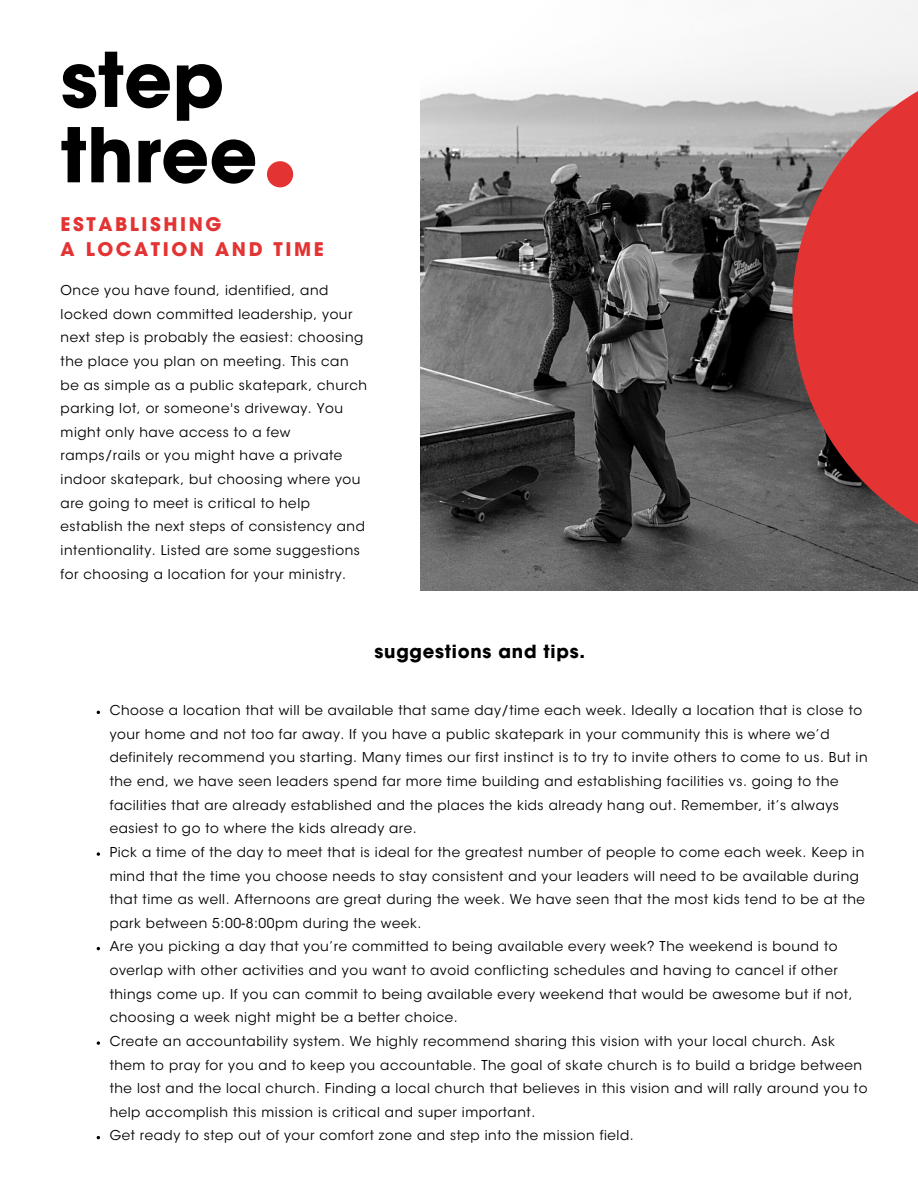
<style>
.page{position:relative;width:918px;height:1188px;background:#fff}
.page>*{position:absolute;margin:0;border:0;box-sizing:border-box;transform-origin:0 0}
.t1{font:700 74.7px "ITC Avant Garde Std";color:#000}
.t2{font:700 18.75px "ITC Avant Garde Std";letter-spacing:.14em;color:#e33333}
.t3{font:700 18px "ITC Avant Garde Std";letter-spacing:.04em;color:#000}
.t4{font:13.5px/23.7px "ITC Avant Garde Std";letter-spacing:.04em;color:#000}
</style>
<div class="page">
<img style="left:420px;top:0;width:498px;height:590px">
<svg style="left:97px;top:852px;width:3px;height:4px"></svg>
<svg style="left:97px;top:1041px;width:3px;height:4px"></svg>
<div style="left:267px;top:161px;width:26px;height:26px;background:#e33333;border-radius:50%"></div>
<svg style="left:792px;top:55px;width:126px;height:505px;background:#bf5656"></svg>
<p class="t1" style="left:61px;top:52px;width:165px">step</p>
<p class="t1" style="left:61px;top:127px;width:199px">three</p>
<p class="t2" style="left:61px;top:217px;width:162px">ESTABLISHING</p>
<p class="t2" style="left:61px;top:243px;width:265px">A LOCATION AND TIME</p>
<p class="t4" style="left:61px;top:280px;width:308px">Once you have found, identified, and locked down committed leadership, your next step is probably the easiest: choosing the place you plan on meeting. This can be as simple as a public skatepark, church parking lot, or someone's driveway. You might only have access to a few ramps/rails or you might have a private indoor skatepark, but choosing where you are going to meet is critical to help establish the next steps of consistency and intentionality. Listed are some suggestions for choosing a location for your ministry.</p>
<p class="t3" style="left:375px;top:644px;width:212px">suggestions and tips.</p>
<p class="t4" style="left:110px;top:700px;width:759px">Choose a location that will be available that same day/time each week. Ideally a location that is close to your home and not too far away. If you have a public skatepark in your community this is where we’d definitely recommend you starting. Many times our first instinct is to try to invite others to come to us. But in the end, we have seen leaders spend far more time building and establishing facilities vs. going to the facilities that are already established and the places the kids already hang out. Remember, it’s always easiest to go to where the kids already are.</p>
<p class="t4" style="left:110px;top:842px;width:757px">Pick a time of the day to meet that is ideal for the greatest number of people to come each week. Keep in mind that the time you choose needs to stay consistent and your leaders will need to be available during that time as well. Afternoons are great during the week. We have seen that the most kids tend to be at the park between 5:00-8:00pm during the week.</p>
<p class="t4" style="left:110px;top:936px;width:744px">Are you picking a day that you’re committed to being available every week? The weekend is bound to overlap with other activities and you want to avoid conflicting schedules and having to cancel if other things come up. If you can commit to being available every weekend that would be awesome but if not, choosing a week night might be a better choice.</p>
<p class="t4" style="left:110px;top:1031px;width:759px">Create an accountability system. We highly recommend sharing this vision with your local church. Ask them to pray for you and to keep you accountable. The goal of skate church is to build a bridge between the lost and the local church. Finding a local church that believes in this vision and will rally around you to help accomplish this mission is critical and super important.</p>
<p class="t4" style="left:110px;top:1125px;width:526px">Get ready to step out of your comfort zone and step into the mission field.</p>
</div>
